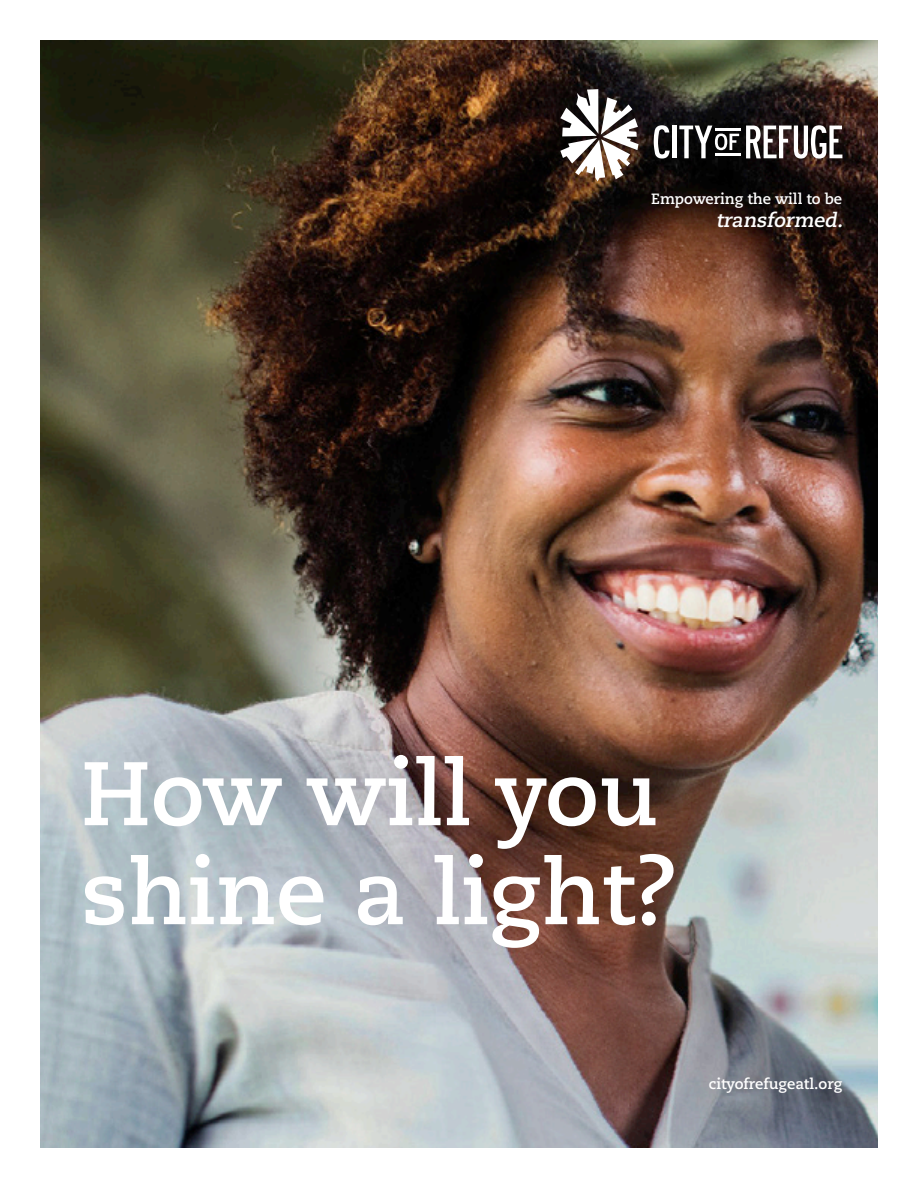
<style>
.page{position:relative;width:918px;height:1188px;background:#fff}
.page>*{position:absolute;margin:0;border:0;box-sizing:border-box;transform-origin:0 0}
.t1{font:700 90px/99px "Caecilia LT Pro 75";color:#fff}
.t2{font:italic 700 19.8px "Caecilia LT Pro 75";color:#fff}
.t3{font:700 14.85px "Caecilia LT Pro 75";color:#fff}
</style>
<div class="page">
<img style="left:40px;top:40px;width:838px;height:1108px">
<svg style="left:560px;top:89px;width:79px;height:92px"></svg>
<svg style="left:654px;top:125px;width:16px;height:34px"></svg>
<hr style="left:672px;top:126px;width:4px;height:32px;background:#fff">
<svg style="left:679px;top:126px;width:60px;height:32px"></svg>
<svg style="left:746px;top:125px;width:96px;height:34px"></svg>
<hr style="left:715px;top:128px;width:25px;height:2px;background:#fff">
<hr style="left:715px;top:153px;width:25px;height:3px;background:#fff">
<p class="t3" style="left:651px;top:188px;width:193px">Empowering the will to be</p>
<p class="t2" style="left:716px;top:207px;width:133px">transformed.</p>
<p class="t1" style="left:81px;top:742px;width:598px">How will you shine a light?</p>
<p class="t3" style="left:709px;top:1074px;width:135px">cityofrefugeatl.org</p>
</div>
